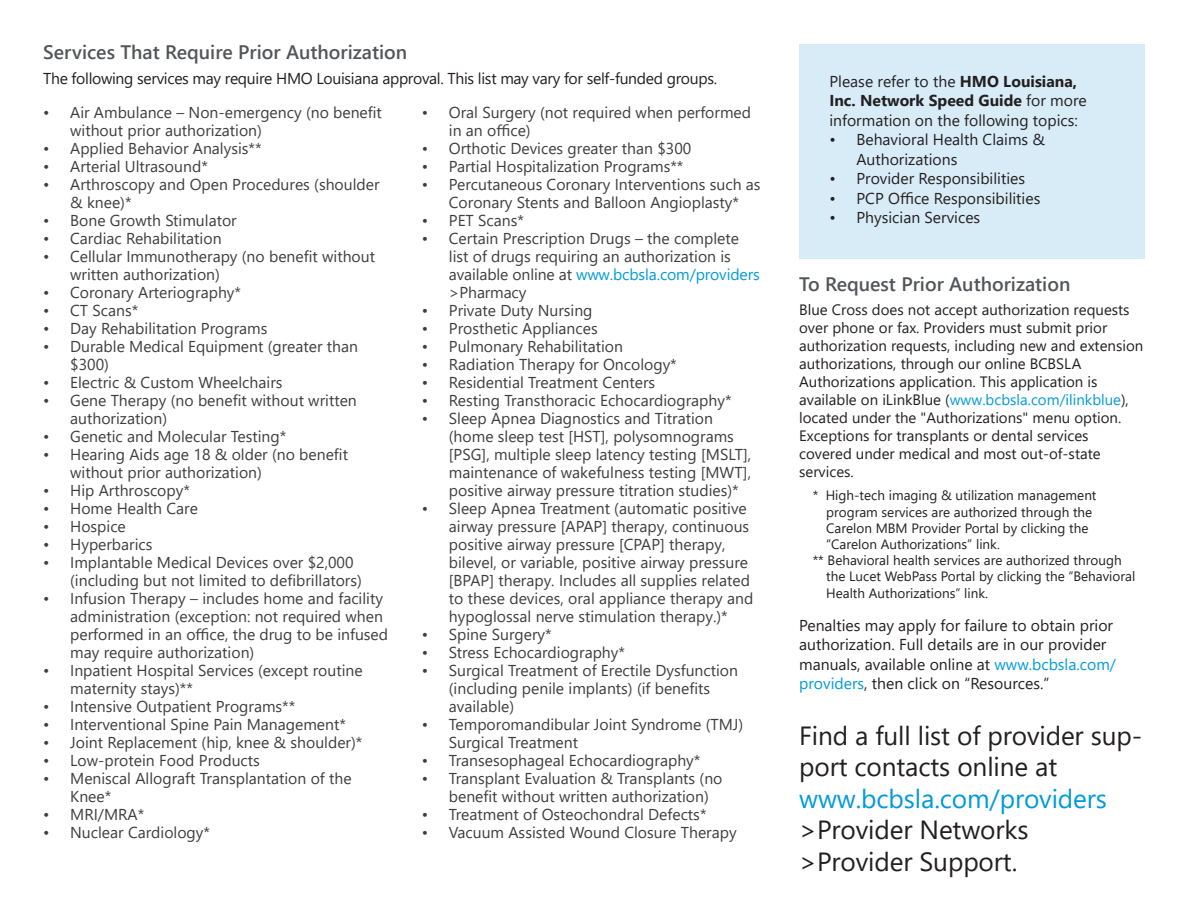
<style>
.page{position:relative;width:1188px;height:918px;background:#fff}
.page>*{position:absolute;margin:0;border:0;box-sizing:border-box;transform-origin:0 0}
.t1{font:26.25px/31.5px "Segoe UI";letter-spacing:-.005em;color:#231f20}
.t2{font:600 19.5px "Segoe UI";color:#54555a}
.t3{font:15.75px/18px "Segoe UI";color:#3e3e3f}
.t4{font:15.75px/19.5px "Segoe UI";color:#231f20}
.t5{font:15.75px "Segoe UI";letter-spacing:-.02em;color:#231f20}
.t6{font:15px/18px "Segoe UI";color:#231f20}
.t7{font:13.5px/16.2px "Segoe UI";color:#231f20}
.s1{color:#009ad9}
.s2{font-weight:700}
</style>
<div class="page">
<div style="left:799px;top:44px;width:345px;height:215px;background:#d8ecf7"></div>
<p class="t2" style="left:43px;top:33px;width:365px">Services That Require Prior Authorization</p>
<p class="t5" style="left:43px;top:64px;width:675px">The following services may require HMO Louisiana approval. This list may vary for self-funded groups.</p>
<p class="t3" style="left:70px;top:102px;width:313px;text-indent:-27px">• Air Ambulance – Non-emergency (no benefit without prior authorization)</p>
<p class="t3" style="left:43px;top:138px;width:220px">• Applied Behavior Analysis**</p>
<p class="t3" style="left:43px;top:156px;width:166px">• Arterial Ultrasound*</p>
<p class="t3" style="left:70px;top:174px;width:311px;text-indent:-27px">• Arthroscopy and Open Procedures (shoulder &amp; knee)*</p>
<p class="t3" style="left:43px;top:210px;width:195px">• Bone Growth Stimulator</p>
<p class="t3" style="left:43px;top:228px;width:180px">• Cardiac Rehabilitation</p>
<p class="t3" style="left:70px;top:246px;width:306px;text-indent:-27px">• Cellular Immunotherapy (no benefit without written authorization)</p>
<p class="t3" style="left:43px;top:282px;width:199px">• Coronary Arteriography*</p>
<p class="t3" style="left:43px;top:300px;width:97px">• CT Scans*</p>
<p class="t3" style="left:43px;top:318px;width:226px">• Day Rehabilitation Programs</p>
<p class="t3" style="left:70px;top:336px;width:289px;text-indent:-27px">• Durable Medical Equipment (greater than $300)</p>
<p class="t3" style="left:43px;top:372px;width:241px">• Electric &amp; Custom Wheelchairs</p>
<p class="t3" style="left:70px;top:390px;width:288px;text-indent:-27px">• Gene Therapy (no benefit without written authorization)</p>
<p class="t3" style="left:43px;top:426px;width:245px">• Genetic and Molecular Testing*</p>
<p class="t3" style="left:70px;top:444px;width:279px;text-indent:-27px">• Hearing Aids age 18 &amp; older (no benefit without prior authorization)</p>
<p class="t3" style="left:43px;top:480px;width:148px">• Hip Arthroscopy*</p>
<p class="t3" style="left:43px;top:498px;width:156px">• Home Health Care</p>
<p class="t3" style="left:43px;top:516px;width:84px">• Hospice</p>
<p class="t3" style="left:43px;top:534px;width:111px">• Hyperbarics</p>
<p class="t3" style="left:70px;top:552px;width:293px;text-indent:-27px">• Implantable Medical Devices over $2,000 (including but not limited to defibrillators)</p>
<p class="t3" style="left:70px;top:588px;width:319px;text-indent:-27px">• Infusion Therapy – includes home and facility administration (exception: not required when performed in an office, the drug to be infused may require authorization)</p>
<p class="t3" style="left:70px;top:660px;width:294px;text-indent:-27px">• Inpatient Hospital Services (except routine maternity stays)**</p>
<p class="t3" style="left:43px;top:696px;width:254px">• Intensive Outpatient Programs**</p>
<p class="t3" style="left:43px;top:714px;width:304px">• Interventional Spine Pain Management*</p>
<p class="t3" style="left:43px;top:732px;width:321px">• Joint Replacement (hip, knee &amp; shoulder)*</p>
<p class="t3" style="left:43px;top:750px;width:218px">• Low-protein Food Products</p>
<p class="t3" style="left:70px;top:768px;width:283px;text-indent:-27px">• Meniscal Allograft Transplantation of the<br>Knee*</p>
<p class="t3" style="left:43px;top:804px;width:103px">• MRI/MRA*</p>
<p class="t3" style="left:43px;top:822px;width:168px">• Nuclear Cardiology*</p>
<p class="t3" style="left:449px;top:102px;width:304px;text-indent:-27px">• Oral Surgery (not required when performed in an office)</p>
<p class="t3" style="left:422px;top:138px;width:271px">• Orthotic Devices greater than $300</p>
<p class="t3" style="left:422px;top:156px;width:263px">• Partial Hospitalization Programs**</p>
<p class="t3" style="left:422px;top:174px;width:340px;text-align:center">• Percutaneous Coronary Interventions such as<br>Coronary Stents and Balloon Angioplasty*</p>
<p class="t3" style="left:422px;top:210px;width:104px">• PET Scans*</p>
<p class="t3" style="left:449px;top:228px;width:312px;text-indent:-27px">• Certain Prescription Drugs – the complete list of drugs requiring an authorization is available online at <span class="s1">www.bcbsla.com/providers </span>&gt;Pharmacy</p>
<p class="t3" style="left:422px;top:300px;width:172px">• Private Duty Nursing</p>
<p class="t3" style="left:422px;top:318px;width:177px">• Prosthetic Appliances</p>
<p class="t3" style="left:422px;top:336px;width:203px">• Pulmonary Rehabilitation</p>
<p class="t3" style="left:422px;top:354px;width:257px">• Radiation Therapy for Oncology*</p>
<p class="t3" style="left:422px;top:372px;width:235px">• Residential Treatment Centers</p>
<p class="t3" style="left:422px;top:390px;width:311px">• Resting Transthoracic Echocardiography*</p>
<p class="t3" style="left:449px;top:408px;width:304px;text-indent:-27px">• Sleep Apnea Diagnostics and Titration (home sleep test [HST], polysomnograms [PSG], multiple sleep latency testing [MSLT], maintenance of wakefulness testing [MWT], positive airway pressure titration studies)*</p>
<p class="t3" style="left:449px;top:498px;width:306px;text-indent:-27px">• Sleep Apnea Treatment (automatic positive airway pressure [APAP] therapy, continuous positive airway pressure [CPAP] therapy, bilevel, or variable, positive airway pressure [BPAP] therapy. Includes all supplies related to these devices, oral appliance therapy and hypoglossal nerve stimulation therapy.)*</p>
<p class="t3" style="left:422px;top:624px;width:131px">• Spine Surgery*</p>
<p class="t3" style="left:422px;top:642px;width:205px">• Stress Echocardiography*</p>
<p class="t3" style="left:449px;top:660px;width:291px;text-indent:-27px">• Surgical Treatment of Erectile Dysfunction (including penile implants) (if benefits available)</p>
<p class="t3" style="left:449px;top:714px;width:296px;text-indent:-27px">• Temporomandibular Joint Syndrome (TMJ)<br>Surgical Treatment</p>
<p class="t3" style="left:422px;top:750px;width:280px">• Transesophageal Echocardiography*</p>
<p class="t3" style="left:449px;top:768px;width:275px;text-indent:-27px">• Transplant Evaluation &amp; Transplants (no benefit without written authorization)</p>
<p class="t3" style="left:422px;top:804px;width:286px">• Treatment of Osteochondral Defects*</p>
<p class="t3" style="left:422px;top:822px;width:316px">• Vacuum Assisted Wound Closure Therapy</p>
<p class="t4" style="left:829px;top:70px;width:259px">Please refer to the <span class="s2">HMO Louisiana,<br>Inc. Network Speed Guide</span> for more information on the following topics:</p>
<p class="t4" style="left:856px;top:128px;width:190px;text-indent:-27px">• Behavioral Health Claims &amp;<br>Authorizations</p>
<p class="t4" style="left:829px;top:167px;width:197px">• Provider Responsibilities</p>
<p class="t4" style="left:829px;top:187px;width:212px">• PCP Office Responsibilities</p>
<p class="t4" style="left:829px;top:206px;width:152px">• Physician Services</p>
<p class="t2" style="left:799px;top:265px;width:273px">To Request Prior Authorization</p>
<p class="t6" style="left:799px;top:300px;width:346px">Blue Cross does not accept authorization requests over phone or fax. Providers must submit prior authorization requests, including new and extension authorizations, through our online BCBSLA Authorizations application. This application is available on iLinkBlue (<span class="s1">www.bcbsla.com/ilinkblue</span>), located under the "Authorizations" menu option.<br>Exceptions for transplants or dental services covered under medical and most out-of-state services.</p>
<p class="t7" style="left:826px;top:486px;width:272px;text-indent:-14px">* High-tech imaging &amp; utilization management program services are authorized through the Carelon MBM Provider Portal by clicking the “Carelon Authorizations” link.</p>
<p class="t7" style="left:826px;top:551px;width:311px;text-indent:-14px">** Behavioral health services are authorized through the Lucet WebPass Portal by clicking the “Behavioral<br>Health Authorizations” link.</p>
<p class="t4" style="left:799px;top:614px;width:318px">Penalties may apply for failure to obtain prior authorization. Full details are in our provider manuals, available online at <span class="s1">www.bcbsla.com/ providers</span>, then click on “Resources.”</p>
<p class="t1" style="left:799px;top:717px;width:345px">Find a full list of provider sup&shy;port contacts online at <span class="s1">www.bcbsla.com/providers </span>&gt;Provider Networks &gt;Provider Support.</p>
</div>
